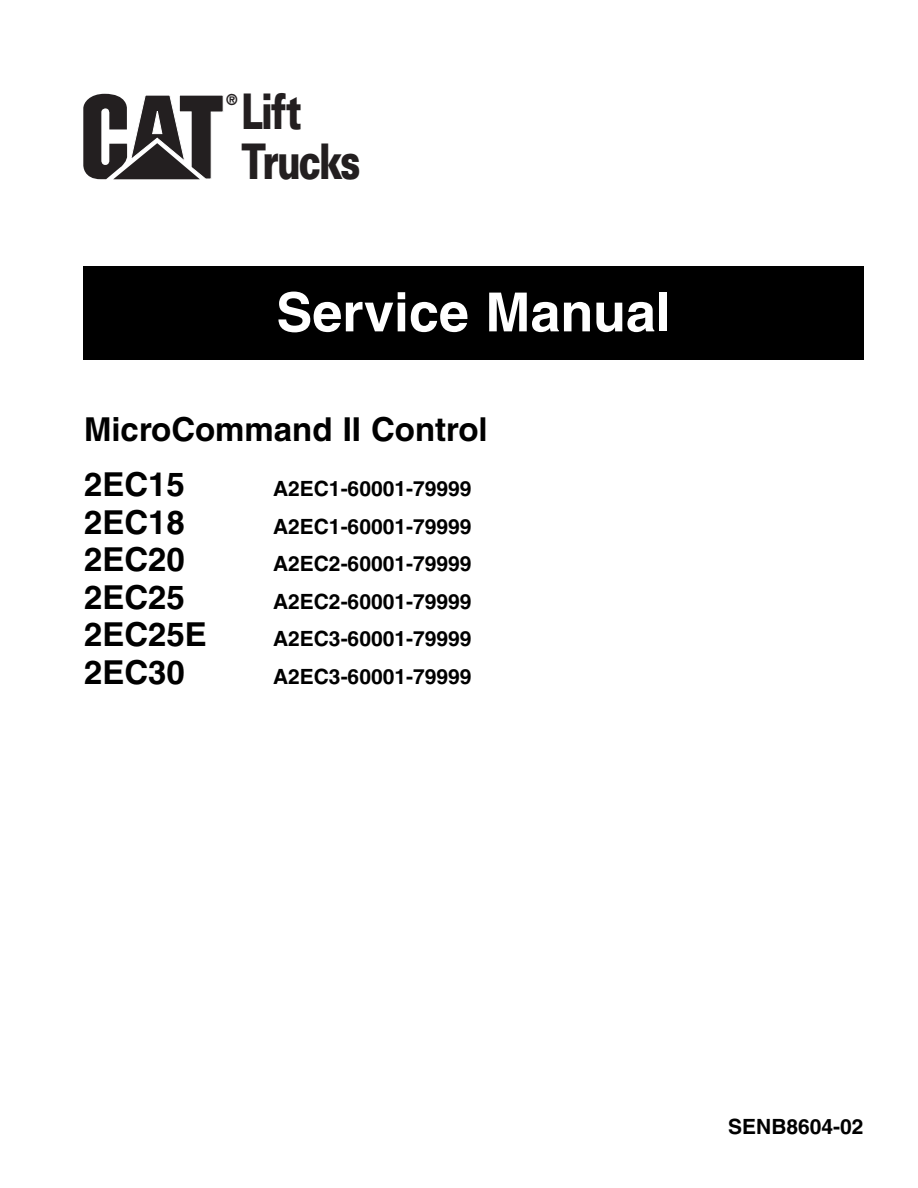
<style>
.page{position:relative;width:918px;height:1188px;background:#fff}
.page>*{position:absolute;margin:0;border:0;box-sizing:border-box;transform-origin:0 0}
.t1{font:700 54px "Helvetica";color:#fff}
.t2{font:900 49.2px/49.2px "Univers";letter-spacing:-.06em;color:#231f20;scale:.72 1}
.t3{font:700 33px/55.5px "Helvetica";color:#000}
.t4{font:700 21px "Helvetica";color:#000}
.t5{font:900 15.15px "Univers";color:#231f20;scale:.95 1}
</style>
<div class="page">
<div style="left:83px;top:266px;width:781px;height:94px;background:#000"></div>
<svg style="left:83px;top:94px;width:140px;height:85px"></svg>
<h2 class="t2" style="left:242px;top:92px;width:167px">Lift<br>Trucks</h2>
<p class="t5" style="left:226px;top:95px;width:14px">®</p>
<h1 class="t1" style="left:276px;top:293px;width:396px">Service Manual</h1>
<h3 class="t3" style="left:84px;top:405px;width:405px">MicroCommand II Control<br>2EC15</h3>
<p class="t4" style="left:273px;top:481px;width:200px">A2EC1-60001-79999</p>
<h3 class="t3" style="left:84px;top:498px;width:102px">2EC18</h3>
<p class="t4" style="left:273px;top:519px;width:200px">A2EC1-60001-79999</p>
<h3 class="t3" style="left:84px;top:535px;width:102px">2EC20</h3>
<p class="t4" style="left:273px;top:556px;width:200px">A2EC2-60001-79999</p>
<h3 class="t3" style="left:84px;top:573px;width:102px">2EC25</h3>
<p class="t4" style="left:273px;top:594px;width:200px">A2EC2-60001-79999</p>
<h3 class="t3" style="left:84px;top:610px;width:124px">2EC25E</h3>
<p class="t4" style="left:273px;top:631px;width:200px">A2EC3-60001-79999</p>
<h3 class="t3" style="left:84px;top:648px;width:102px">2EC30</h3>
<p class="t4" style="left:273px;top:669px;width:200px">A2EC3-60001-79999</p>
<p class="t4" style="left:728px;top:1119px;width:137px">SENB8604-02</p>
</div>
